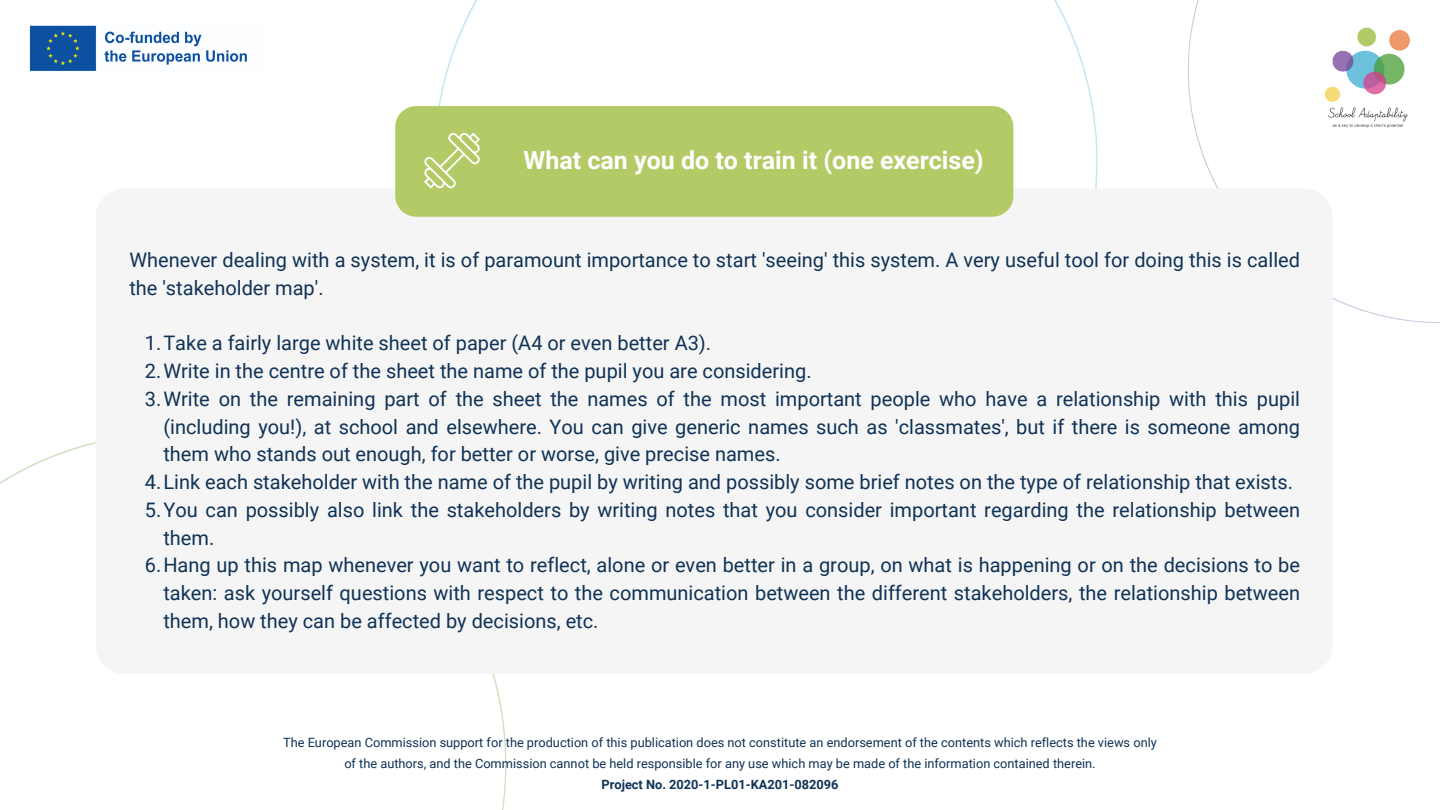
<style>
.page{position:relative;width:1440px;height:810px;background:#fff}
.page>*{position:absolute;margin:0;border:0;box-sizing:border-box;transform-origin:0 0}
.t1{font:700 25px "Roboto";color:#fff}
.t2{font:20px/27.8px "Roboto";color:#0f3256;text-align:justify}
.t3{font:12.8px/21px "Roboto";color:#0f3256;text-align:center}
.t4{font:700 12.8px "Roboto";color:#0f3256}
</style>
<div class="page">
<svg style="left:1188px;top:0;width:252px;height:323px"></svg>
<div style="left:96px;top:189px;width:1237px;height:485px;background:#f5f5f5;border-radius:29px"></div>
<img style="left:29px;top:25px;width:218px;height:46px">
<img style="left:1320px;top:24px;width:95px;height:108px">
<div style="left:395px;top:106px;width:618px;height:111px;background:#b2cb66;border-radius:21px"></div>
<svg style="left:424px;top:133px;width:56px;height:55px"></svg>
<p class="t1" style="left:524px;top:146px;width:462px">What can you do to train it (one exercise)</p>
<p class="t2" style="left:129px;top:246px;width:1172px">Whenever dealing with a system, it is of paramount importance to start 'seeing' this system. A very useful tool for doing this is called the 'stakeholder map'.</p>
<p class="t2" style="left:145px;top:330px;width:568px">1.Take a fairly large white sheet of paper (A4 or even better A3).</p>
<p class="t2" style="left:145px;top:357px;width:668px">2.Write in the centre of the sheet the name of the pupil you are considering.</p>
<p class="t2" style="left:163px;top:385px;width:1138px;text-indent:-18px">3.Write on the remaining part of the sheet the names of the most important people who have a relationship with this pupil (including you!), at school and elsewhere. You can give generic names such as 'classmates', but if there is someone among them who stands out enough, for better or worse, give precise names.</p>
<p class="t2" style="left:145px;top:468px;width:1150px">4.Link each stakeholder with the name of the pupil by writing and possibly some brief notes on the type of relationship that exists.</p>
<p class="t2" style="left:163px;top:496px;width:1138px;text-indent:-18px">5.You can possibly also link the stakeholders by writing notes that you consider important regarding the relationship between them.</p>
<p class="t2" style="left:163px;top:552px;width:1138px;text-indent:-18px">6.Hang up this map whenever you want to reflect, alone or even better in a group, on what is happening or on the decisions to be taken: ask yourself questions with respect to the communication between the different stakeholders, the relationship between them, how they can be affected by decisions, etc.</p>
<p class="t3" style="left:283px;top:732px;width:875px">The European Commission support for the production of this publication does not constitute an endorsement of the contents which reflects the views only of the authors, and the Commission cannot be held responsible for any use which may be made of the information contained therein.</p>
<p class="t4" style="left:602px;top:777px;width:238px">Project No. 2020-1-PL01-KA201-082096</p>
</div>
